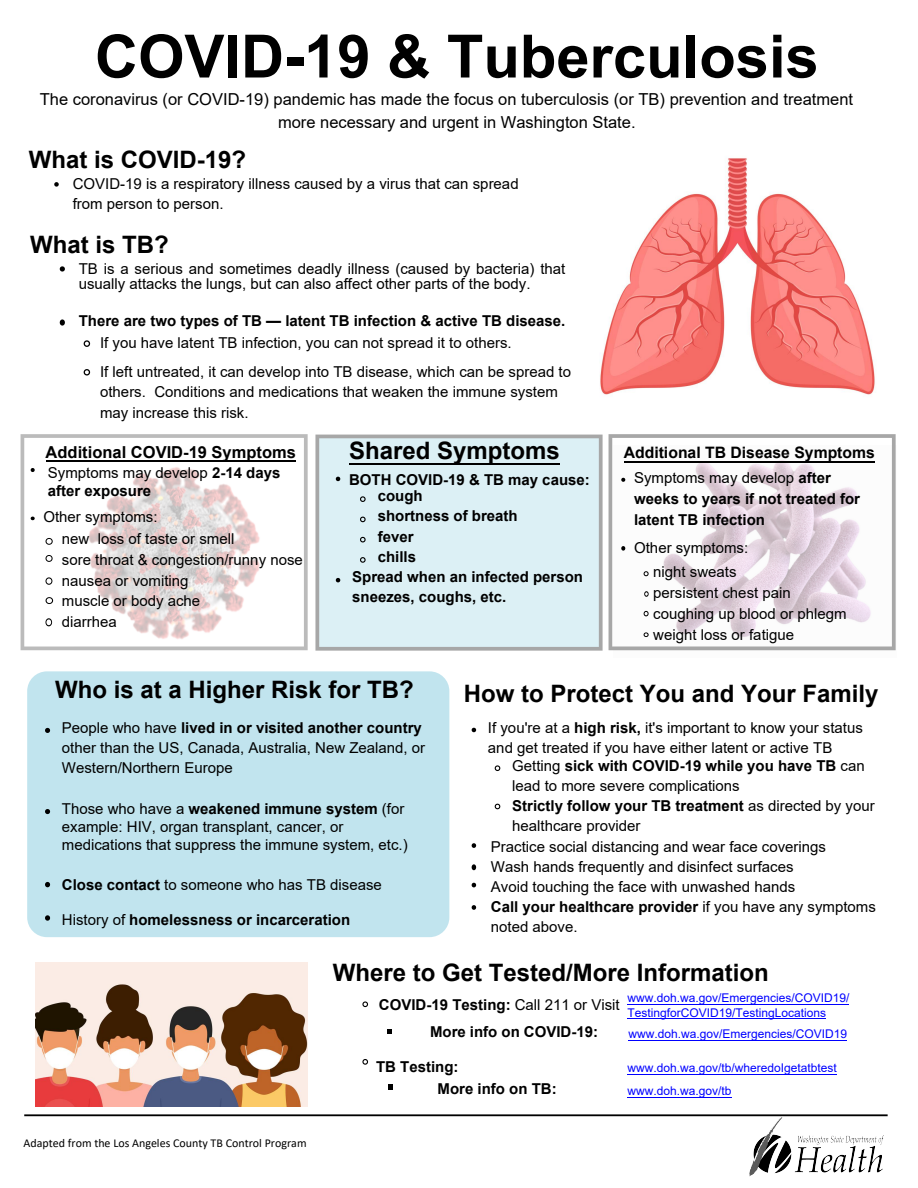
<style>
.page{position:relative;width:918px;height:1188px;background:#fff}
.page>*{position:absolute;margin:0;border:0;box-sizing:border-box;transform-origin:0 0}
.t1{font:700 59.7px "Arial";color:#000}
.t2{font:700 24px "Arial";color:#000}
.t3{font:16.5px/22.8px "Arial";color:#000}
.t4{font:700 16.5px "Arial";color:#000}
.t5{font:700 15.75px "Arial";color:#000}
.t6{font:15px/20.9px "Arial";color:#000}
.t7{font:700 15px/20.9px "Arial";color:#000}
.t8{font:12px/14.4px "Arial";color:#00f}
.t9{font:12px "Calibri";color:#000}
.s1{font-weight:400}
.s2{font-weight:700}
</style>
<div class="page">
<div style="left:27px;top:671px;width:422px;height:266px;background:#c1e4ee;border-radius:20px"></div>
<img style="left:35px;top:962px;width:272px;height:144px">
<svg style="left:24px;top:1114px;width:864px;height:2px;background:#323232"></svg>
<svg style="left:609px;top:434px;width:287px;height:216px"></svg>
<svg style="left:21px;top:434px;width:287px;height:216px"></svg>
<div style="left:315px;top:435px;width:288px;height:216px;background:#dcf0f5"></div>
<img style="left:600px;top:158px;width:275px;height:237px">
<svg style="left:472px;top:728px;width:4px;height:4px"></svg>
<svg style="left:494px;top:765px;width:7px;height:6px"></svg>
<svg style="left:494px;top:803px;width:7px;height:7px"></svg>
<svg style="left:472px;top:843px;width:4px;height:5px"></svg>
<svg style="left:472px;top:864px;width:4px;height:6px"></svg>
<svg style="left:472px;top:883px;width:4px;height:4px"></svg>
<svg style="left:472px;top:905px;width:4px;height:5px"></svg>
<hr style="left:624px;top:461px;width:251px;height:1px;background:#000">
<svg style="left:621px;top:478px;width:4px;height:4px"></svg>
<svg style="left:621px;top:546px;width:4px;height:5px"></svg>
<svg style="left:643px;top:571px;width:6px;height:6px"></svg>
<svg style="left:643px;top:611px;width:6px;height:6px"></svg>
<svg style="left:643px;top:632px;width:6px;height:5px"></svg>
<svg style="left:45px;top:728px;width:5px;height:5px"></svg>
<svg style="left:45px;top:809px;width:5px;height:5px"></svg>
<svg style="left:45px;top:882px;width:5px;height:5px"></svg>
<svg style="left:45px;top:915px;width:5px;height:6px"></svg>
<svg style="left:362px;top:1001px;width:6px;height:7px"></svg>
<svg style="left:388px;top:1029px;width:4px;height:5px"></svg>
<svg style="left:362px;top:1059px;width:6px;height:6px"></svg>
<svg style="left:388px;top:1084px;width:5px;height:5px"></svg>
<svg style="left:31px;top:468px;width:4px;height:4px"></svg>
<svg style="left:31px;top:517px;width:4px;height:3px"></svg>
<svg style="left:45px;top:537px;width:8px;height:8px"></svg>
<svg style="left:45px;top:554px;width:8px;height:9px"></svg>
<svg style="left:45px;top:577px;width:8px;height:9px"></svg>
<svg style="left:45px;top:596px;width:9px;height:9px"></svg>
<svg style="left:45px;top:617px;width:8px;height:10px"></svg>
<svg style="left:336px;top:477px;width:4px;height:4px"></svg>
<svg style="left:359px;top:496px;width:7px;height:7px"></svg>
<svg style="left:359px;top:516px;width:7px;height:7px"></svg>
<svg style="left:359px;top:536px;width:7px;height:7px"></svg>
<svg style="left:359px;top:556px;width:7px;height:8px"></svg>
<svg style="left:336px;top:578px;width:4px;height:4px"></svg>
<svg style="left:60px;top:266px;width:5px;height:6px"></svg>
<svg style="left:60px;top:319px;width:5px;height:7px"></svg>
<svg style="left:83px;top:340px;width:8px;height:7px"></svg>
<svg style="left:83px;top:369px;width:8px;height:7px"></svg>
<hr style="left:349px;top:463px;width:211px;height:2px;background:#000">
<hr style="left:46px;top:460px;width:250px;height:1px;background:#000">
<svg style="left:54px;top:182px;width:5px;height:5px"></svg>
<img style="left:749px;top:1117px;width:135px;height:59px">
<hr style="left:628px;top:1018px;width:198px;height:1px;background:#00f">
<hr style="left:628px;top:1004px;width:221px;height:1px;background:#00f">
<hr style="left:629px;top:1040px;width:218px;height:1px;background:#00f">
<hr style="left:627px;top:1097px;width:104px;height:1px;background:#00f">
<hr style="left:627px;top:1074px;width:210px;height:1px;background:#00f">
<svg style="left:644px;top:591px;width:5px;height:6px"></svg>
<h1 class="t1" style="left:95px;top:14px;width:725px">COVID-19 &amp; Tuberculosis</h1>
<p class="t3" style="left:278px;top:87px;width:577px;text-indent:-238px">The coronavirus (or COVID-19) pandemic has made the focus on tuberculosis (or TB) prevention and treatment more necessary and urgent in Washington State.</p>
<h2 class="t2" style="left:29px;top:143px;width:219px">What is COVID-19?</h2>
<p class="t6" style="left:73px;top:173px;width:447px;line-height:20.2px">COVID-19 is a respiratory illness caused by a virus that can spread from person to person.</p>
<h2 class="t2" style="left:30px;top:227px;width:140px">What is TB?</h2>
<p class="t6" style="left:79px;top:261px;width:488px;line-height:15px">TB is a serious and sometimes deadly illness (caused by bacteria) that usually attacks the lungs, but can also affect other parts of the body.</p>
<p class="t7" style="left:79px;top:311px;width:488px">There are two types of TB — latent TB infection &amp; active TB disease.</p>
<p class="t6" style="left:100px;top:329px;width:472px;line-height:28.2px">If you have latent TB infection, you can not spread it to others.<br>If left untreated, it can develop into TB disease, which can be spread to</p>
<p class="t6" style="left:100px;top:382px;width:459px">others. Conditions and medications that weaken the immune system may increase this risk.</p>
<p class="t4" style="left:46px;top:441px;width:252px">Additional COVID-19 Symptoms</p>
<p class="t7" style="left:48px;top:463px;width:234px;line-height:18.5px"><span class="s1">Symptoms may develop</span> 2-14 days after exposure</p>
<p class="t6" style="left:43px;top:506px;width:116px">Other symptoms:</p>
<p class="t6" style="left:62px;top:528px;width:242px">new loss of taste or smell<br>sore throat &amp; congestion/runny nose nausea or vomiting<br>muscle or body ache<br>diarrhea</p>
<h2 class="t2" style="left:349px;top:434px;width:212px">Shared Symptoms</h2>
<p class="t7" style="left:349px;top:469px;width:242px">BOTH COVID-19 &amp; TB may cause:</p>
<p class="t7" style="left:378px;top:486px;width:46px">cough</p>
<p class="t7" style="left:378px;top:506px;width:141px">shortness of breath</p>
<p class="t7" style="left:378px;top:526px;width:37px">fever</p>
<p class="t7" style="left:378px;top:546px;width:40px">chills</p>
<p class="t7" style="left:352px;top:567px;width:232px">Spread when an infected person</p>
<p class="t7" style="left:352px;top:587px;width:156px">sneezes, coughs, etc.</p>
<p class="t5" style="left:624px;top:442px;width:253px">Additional TB Disease Symptoms</p>
<p class="t7" style="left:634px;top:467px;width:227px"><span class="s1">Symptoms may develop</span> after weeks to years if not treated for latent TB infection</p>
<p class="t6" style="left:634px;top:536px;width:116px;line-height:24px;text-align:center">Other symptoms: night sweats</p>
<p class="t6" style="left:653px;top:582px;width:195px">persistent chest pain coughing up blood or phlegm weight loss or fatigue</p>
<h2 class="t2" style="left:55px;top:672px;width:360px">Who is at a Higher Risk for TB?</h2>
<h2 class="t2" style="left:464px;top:677px;width:416px">How to Protect You and Your Family</h2>
<p class="t6" style="left:62px;top:717px;width:365px;line-height:20.2px">People who have <span class="s2">lived in or visited another country </span>other than the US, Canada, Australia, New Zealand, or<br>Western/Northern Europe</p>
<p class="t6" style="left:62px;top:799px;width:347px;line-height:18px">Those who have a <span class="s2">weakened immune system</span> (for example: HIV, organ transplant, cancer, or medications that suppress the immune system, etc.)</p>
<p class="t6" style="left:62px;top:874px;width:322px"><span class="s2">Close contact</span> to someone who has TB disease</p>
<p class="t7" style="left:62px;top:909px;width:290px"><span class="s1">History of</span> homelessness or incarceration</p>
<p class="t6" style="left:488px;top:717px;width:376px;line-height:20.1px">If you're at a <span class="s2">high risk,</span> it's important to know your status and get treated if you have either latent or active TB</p>
<p class="t7" style="left:512px;top:755px;width:354px"><span class="s1">Getting</span> sick with COVID-19 while you have TB <span class="s1">can</span></p>
<p class="t6" style="left:512px;top:775px;width:229px">lead to more severe complications</p>
<p class="t7" style="left:512px;top:796px;width:364px">Strictly follow your TB treatment <span class="s1">as directed by your</span></p>
<p class="t6" style="left:512px;top:816px;width:130px">healthcare provider</p>
<p class="t6" style="left:491px;top:836px;width:337px">Practice social distancing and wear face coverings</p>
<p class="t6" style="left:491px;top:856px;width:304px">Wash hands frequently and disinfect surfaces</p>
<p class="t6" style="left:491px;top:876px;width:306px">Avoid touching the face with unwashed hands</p>
<p class="t7" style="left:491px;top:897px;width:387px">Call your healthcare provider <span class="s1">if you have any symptoms</span></p>
<p class="t6" style="left:491px;top:916px;width:88px">noted above.</p>
<h2 class="t2" style="left:333px;top:956px;width:438px">Where to Get Tested/More Information</h2>
<p class="t9" style="left:24px;top:1134px;width:285px">Adapted from the Los Angeles County TB Control Program</p>
<p class="t8" style="left:627px;top:991px;width:224px">www.doh.wa.gov/Emergencies/COVID19/<br>TestingforCOVID19/TestingLocations</p>
<p class="t8" style="left:628px;top:1027px;width:220px">www.doh.wa.gov/Emergencies/COVID19</p>
<p class="t7" style="left:430px;top:992px;width:191px;line-height:26.5px;text-indent:-51px">COVID-19 Testing: <span class="s1">Call 211 or Visit<br></span>More info on COVID-19:</p>
<p class="t7" style="left:438px;top:1055px;width:121px;line-height:22.2px;text-indent:-62px">TB Testing:<br>More info on TB:</p>
<p class="t8" style="left:627px;top:1060px;width:211px">www.doh.wa.gov/tb/wheredoIgetatbtest</p>
<p class="t8" style="left:627px;top:1084px;width:106px">www.doh.wa.gov/tb</p>
</div>
